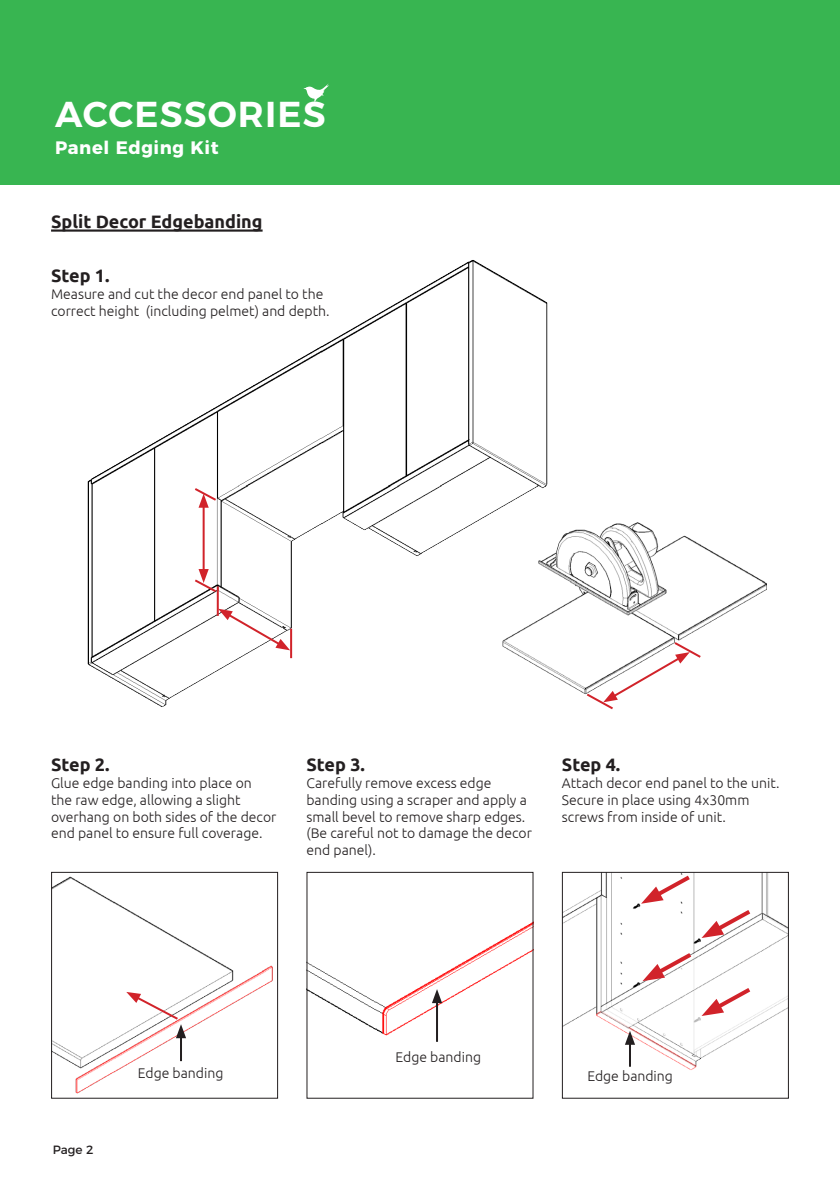
<style>
.page{position:relative;width:840px;height:1191px;background:#fff}
.page>*{position:absolute;margin:0;border:0;box-sizing:border-box;transform-origin:0 0}
.t1{font:600 36px "Montserrat";letter-spacing:.03em;color:#fff}
.t2{font:700 18px "Ubuntu";color:#231f20}
.t3{font:700 18px "Montserrat";letter-spacing:.03em;color:#fff}
.t4{font:300 14px/16.8px "Ubuntu";color:#231f20}
.t5{font:12px "Montserrat";color:#231f20}
</style>
<div class="page">
<div style="left:0;top:0;width:839px;height:184px;background:#38b551"></div>
<svg style="left:303px;top:83px;width:26px;height:18px"></svg>
<img style="left:87px;top:260px;width:461px;height:447px">
<img style="left:563px;top:874px;width:223px;height:196px">
<div style="left:561px;top:872px;width:227px;height:226px;border:1px solid #231f20"></div>
<svg style="left:642px;top:949px;width:53px;height:32px"></svg>
<svg style="left:701px;top:906px;width:53px;height:32px"></svg>
<svg style="left:640px;top:872px;width:54px;height:31px"></svg>
<svg style="left:701px;top:984px;width:53px;height:32px"></svg>
<hr style="left:628px;top:1041px;width:2px;height:25px;background:#231f20">
<svg style="left:624px;top:1030px;width:10px;height:14px"></svg>
<img style="left:53px;top:876px;width:220px;height:218px">
<div style="left:51px;top:872px;width:227px;height:226px;border:1px solid #231f20"></div>
<hr style="left:180px;top:1035px;width:2px;height:26px;background:#231f20">
<svg style="left:126px;top:992px;width:60px;height:46px"></svg>
<img style="left:308px;top:923px;width:223px;height:119px">
<hr style="left:436px;top:1000px;width:2px;height:41px;background:#231f20">
<svg style="left:431px;top:989px;width:11px;height:14px"></svg>
<hr style="left:202px;top:504px;width:2px;height:68px;background:#d1232a">
<svg style="left:192px;top:486px;width:26px;height:22px"></svg>
<svg style="left:192px;top:569px;width:26px;height:25px"></svg>
<hr style="left:217px;top:586px;width:2px;height:30px;background:#d1232a">
<hr style="left:290px;top:628px;width:2px;height:30px;background:#d1232a">
<svg style="left:218px;top:608px;width:72px;height:42px"></svg>
<img style="left:455px;top:470px;width:310px;height:237px">
<svg style="left:584px;top:640px;width:118px;height:70px"></svg>
<hr style="left:51px;top:229px;width:211px;height:3px;background:#231f20">
<h1 class="t1" style="left:55px;top:85px;width:272px">ACCESSORIES</h1>
<p class="t3" style="left:55px;top:133px;width:165px">Panel Edging Kit</p>
<p class="t2" style="left:51px;top:211px;width:213px">Split Decor Edgebanding</p>
<p class="t2" style="left:51px;top:265px;width:60px">Step 1.</p>
<p class="t4" style="left:51px;top:285px;width:280px">Measure and cut the decor end panel to the correct height (including pelmet) and depth.</p>
<p class="t2" style="left:51px;top:754px;width:60px">Step 2.</p>
<p class="t4" style="left:51px;top:774px;width:227px">Glue edge banding into place on the raw edge, allowing a slight overhang on both sides of the decor end panel to ensure full coverage.</p>
<p class="t2" style="left:306px;top:754px;width:60px">Step 3.</p>
<p class="t4" style="left:306px;top:774px;width:227px">Carefully remove excess edge banding using a scraper and apply a small bevel to remove sharp edges. (Be careful not to damage the decor end panel).</p>
<p class="t2" style="left:561px;top:754px;width:60px">Step 4.</p>
<p class="t4" style="left:561px;top:774px;width:219px">Attach decor end panel to the unit.<br>Secure in place using 4x30mm screws from inside of unit.</p>
<p class="t5" style="left:53px;top:1140px;width:42px">Page 2</p>
<p class="t4" style="left:138px;top:1063px;width:87px">Edge banding</p>
<p class="t4" style="left:395px;top:1048px;width:87px">Edge banding</p>
<p class="t4" style="left:587px;top:1067px;width:87px">Edge banding</p>
</div>
